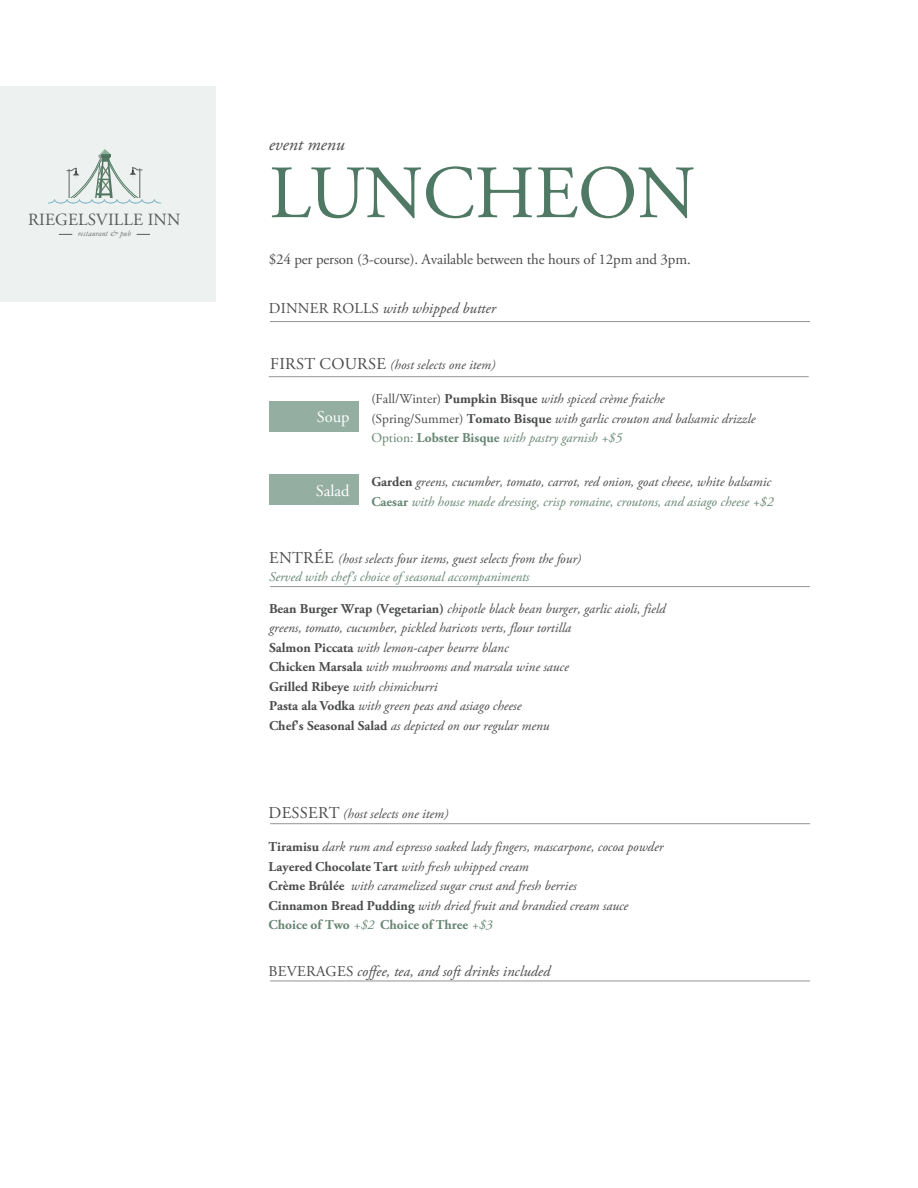
<style>
.page{position:relative;width:918px;height:1188px;background:#fff}
.page>*{position:absolute;margin:0;border:0;box-sizing:border-box;transform-origin:0 0}
.t1{font:75px "Adobe Garamond Pro";letter-spacing:-.005em;color:#4f7964}
.t2{font:italic 18px "Adobe Garamond Pro";color:#4b4c4d}
.t3{font:17.1px "Adobe Garamond Pro";letter-spacing:.01em;color:#58595b}
.description{font:16.5px "Adobe Garamond Pro";color:#fff}
.t4{font:italic 15px "Adobe Garamond Pro";color:#4b4c4d}
.t5{font:15px "Adobe Garamond Pro";letter-spacing:-.01em;color:#4b4c4d}
.description-2{font:italic 13.5px/19.5px "Adobe Garamond Pro";color:#4b4c4d}
.t6{font:italic 8.25px "Garamond";letter-spacing:.025em;color:#58595b}
.s1{font-style:normal}
.s2{font-style:normal;font-size:16.5px}
.s3{font-weight:700;font-style:normal}
.s4{font-style:normal;color:#678673}
.s5{font-weight:700;font-style:normal;color:#678673}
.s6{color:#678673}
.s7{color:#688875}
</style>
<div class="page">
<div style="left:0;top:86px;width:216px;height:216px;background:#edf1ef"></div>
<svg style="left:48px;top:149px;width:113px;height:55px"></svg>
<svg style="left:137px;top:234px;width:13px;height:1px"></svg>
<svg style="left:59px;top:234px;width:13px;height:1px"></svg>
<hr style="left:270px;top:321px;width:540px;height:1px;background:#939598">
<hr style="left:270px;top:823px;width:540px;height:1px;background:#939598">
<hr style="left:270px;top:981px;width:540px;height:1px;background:#939598">
<hr style="left:269px;top:376px;width:540px;height:1px;background:#939598">
<div style="left:269px;top:401px;width:90px;height:30px;background:#95aea2"></div>
<div style="left:269px;top:475px;width:90px;height:30px;background:#95aea2"></div>
<hr style="left:270px;top:586px;width:540px;height:1px;background:#939598">
<p class="t3" style="left:28px;top:209px;width:154px">RIEGELSVILLE INN</p>
<p class="t6" style="left:78px;top:229px;width:55px">restaurant &amp; pub</p>
<p class="t2" style="left:269px;top:134px;width:77px">event menu</p>
<p class="t1" style="left:269px;top:148px;width:428px">LUNCHEON</p>
<p class="t5" style="left:269px;top:250px;width:424px">$24 per person (3-course). Available between the hours of 12pm and 3pm.</p>
<p class="t4" style="left:269px;top:299px;width:228px"><span class="s1">DINNER ROLLS</span> with whipped butter</p>
<p class="description-2" style="left:270px;top:356px;width:227px"><span class="s2">FIRST COURSE</span> (host selects one item)</p>
<p class="description-2" style="left:371px;top:389px;width:386px"><span class="s1">(Fall/Winter)</span> <span class="s3">Pumpkin Bisque</span> with spiced crème fraiche <span class="s1">(Spring/Summer)</span> <span class="s3">Tomato Bisque</span> with garlic crouton and balsamic drizzle<br><span class="s4">Option:</span> <span class="s5">Lobster Bisque</span> <span class="s6">with pastry garnish +$5</span></p>
<p class="description-2" style="left:371px;top:473px;width:404px"><span class="s3">Garden</span> greens, cucumber, tomato, carrot, red onion, goat cheese, white balsamic<br><span class="s5">Caesar</span> <span class="s6">with house made dressing, crisp romaine, croutons, and asiago cheese +$2</span></p>
<p class="description" style="left:317px;top:407px;width:34px">Soup</p>
<p class="description" style="left:316px;top:481px;width:35px">Salad</p>
<p class="description-2" style="left:269px;top:550px;width:314px;line-height:18.5px"><span class="s2">ENTRÉE</span> (host selects four items, guest selects from the four)<br><span class="s7">Served with chef’s choice of seasonal accompaniments</span></p>
<p class="description-2" style="left:269px;top:599px;width:398px"><span class="s3">Bean Burger Wrap (Vegetarian)</span> chipotle black bean burger, garlic aioli, field greens, tomato, cucumber, pickled haricots verts, flour tortilla<br><span class="s3">Salmon Piccata</span> with lemon-caper beurre blanc<br><span class="s3">Chicken Marsala</span> with mushrooms and marsala wine sauce<br><span class="s3">Grilled Ribeye</span> with chimichurri<br><span class="s3">Pasta ala Vodka</span> with green peas and asiago cheese<br><span class="s3">Chef's Seasonal Salad</span> as depicted on our regular menu</p>
<p class="description-2" style="left:269px;top:805px;width:181px"><span class="s2">DESSERT</span> (host selects one item)</p>
<p class="description-2" style="left:269px;top:837px;width:396px"><span class="s3">Tiramisu</span> dark rum and espresso soaked lady fingers, mascarpone, cocoa powder <span class="s3">Layered Chocolate Tart</span> with fresh whipped cream<br><span class="s3">Crème Brûlée</span> with caramelized sugar crust and fresh berries<br><span class="s3">Cinnamon Bread Pudding</span> with dried fruit and brandied cream sauce <span class="s5">Choice of Two</span> <span class="s6">+$2</span> <span class="s5">Choice of Three</span> <span class="s6">+$3</span></p>
<p class="t4" style="left:269px;top:962px;width:283px"><span class="s1">BEVERAGES</span> coffee, tea, and soft drinks included</p>
</div>
